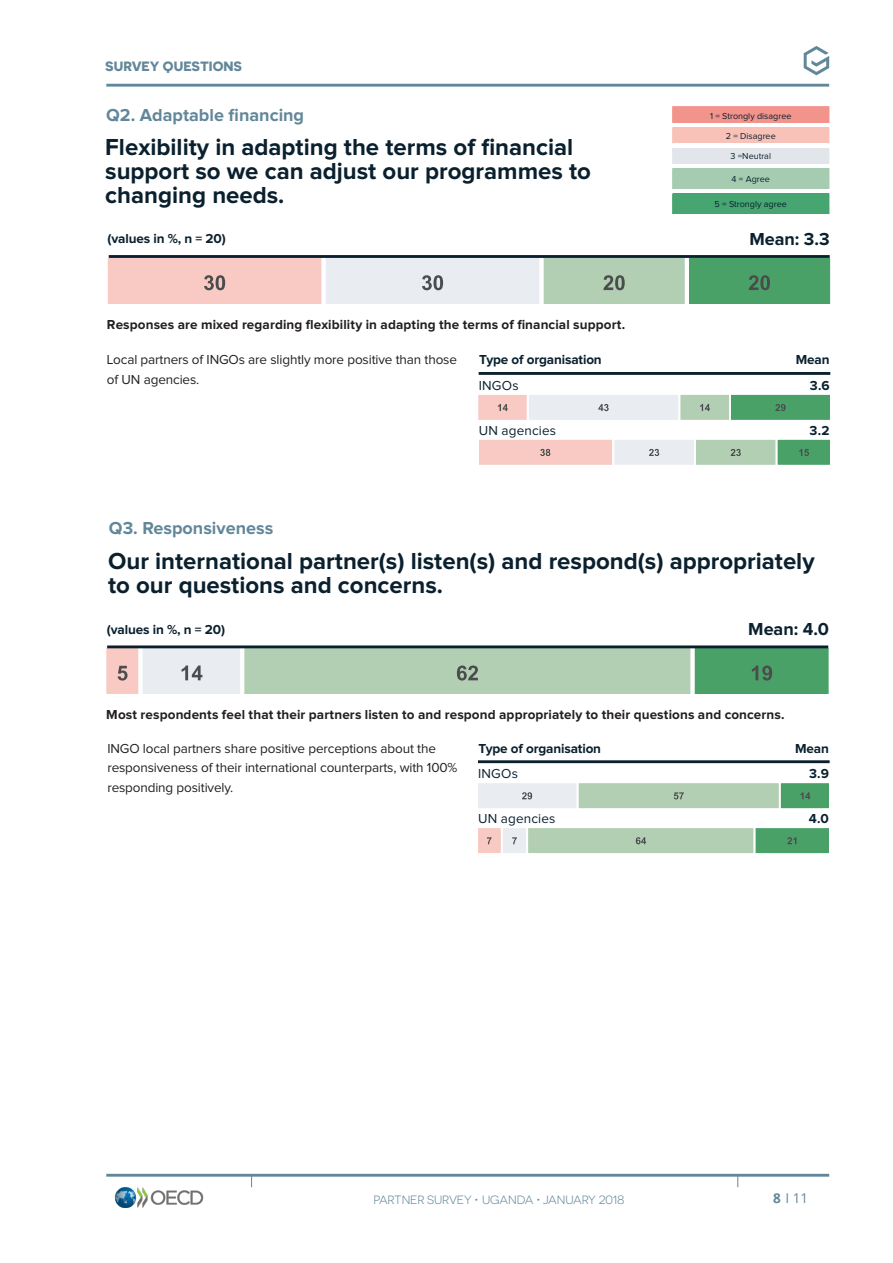
<style>
.page{position:relative;width:893px;height:1263px;background:#fff}
.page>*{position:absolute;margin:0;border:0;box-sizing:border-box;transform-origin:0 0}
.General___Headline_2{font:700 24px/24px "Proxima Nova";color:#0a202e}
.General___Headline_3{font:700 18px "Proxima Nova";color:#62879a}
.t1{font:700 18px "Proxima Nova";color:#0a202e}
.General___Continuous{font:13.5px/19.5px "Proxima Nova";letter-spacing:-.01em;color:#231f20}
.General___Continuous-2{font:700 13.5px "Proxima Nova";letter-spacing:.01em;color:#231f20}
.General___Continuous-3{font:700 13.5px "Proxima Nova";letter-spacing:-.01em;color:#0a202e}
.Absatzformat_2{font:13.5px "Proxima Nova";letter-spacing:.01em;color:#0a202e}
.t2{font:700 13.5px "Novecentosanswide";color:#62879a}
.Absatzformat_2-2{font:700 13.5px "Proxima Nova";color:#0a202e}
.t3{font:13.5px "Open Sans";color:#62879a}
.t4{font:12px "Novecentosanswide";letter-spacing:-.01em;color:#62879a}
.General___Legende{font:9px "Proxima Nova";color:#0a202e}
.s1{font-weight:700}
</style>
<div class="page">
<svg style="left:108px;top:258px;width:723px;height:46px;background:#c1cbba"></svg>
<hr style="left:109px;top:255px;width:721px;height:3px;background:#0a202e">
<div style="left:613px;top:439px;width:82px;height:27px;background:#e9ecf0"></div>
<div style="left:612px;top:438px;width:84px;height:29px;border:2px solid #fff"></div>
<div style="left:528px;top:394px;width:151px;height:27px;background:#e9ecf0"></div>
<div style="left:527px;top:393px;width:153px;height:29px;border:2px solid #fff"></div>
<div style="left:695px;top:439px;width:82px;height:27px;background:#b2cfb3"></div>
<div style="left:694px;top:438px;width:84px;height:29px;border:2px solid #fff"></div>
<div style="left:679px;top:394px;width:51px;height:27px;background:#b2cfb3"></div>
<div style="left:678px;top:393px;width:53px;height:29px;border:2px solid #fff"></div>
<svg style="left:479px;top:438px;width:135px;height:29px;background:#f7d0ca"></svg>
<svg style="left:479px;top:393px;width:50px;height:29px"></svg>
<svg style="left:649px;top:449px;width:10px;height:7px"></svg>
<svg style="left:598px;top:404px;width:11px;height:7px"></svg>
<svg style="left:731px;top:449px;width:10px;height:7px"></svg>
<svg style="left:700px;top:404px;width:10px;height:7px"></svg>
<svg style="left:776px;top:438px;width:54px;height:29px;background:#67ae80"></svg>
<svg style="left:729px;top:393px;width:101px;height:29px;background:#66ae7f"></svg>
<hr style="left:479px;top:372px;width:351px;height:3px;background:#0a202e">
<svg style="left:106px;top:648px;width:723px;height:46px;background:#a7c7ac"></svg>
<hr style="left:107px;top:645px;width:721px;height:3px;background:#0a202e">
<div style="left:502px;top:827px;width:25px;height:27px;background:#e9ecf0"></div>
<div style="left:501px;top:826px;width:27px;height:29px;border:2px solid #fff"></div>
<div style="left:527px;top:827px;width:228px;height:27px;background:#b2cfb3"></div>
<div style="left:526px;top:826px;width:230px;height:29px;border:2px solid #fff"></div>
<div style="left:578px;top:782px;width:202px;height:27px;background:#b2cfb3"></div>
<div style="left:577px;top:781px;width:204px;height:29px;border:2px solid #fff"></div>
<svg style="left:478px;top:826px;width:25px;height:29px"></svg>
<svg style="left:512px;top:837px;width:5px;height:7px"></svg>
<svg style="left:478px;top:781px;width:101px;height:29px"></svg>
<svg style="left:636px;top:837px;width:10px;height:7px"></svg>
<svg style="left:674px;top:792px;width:10px;height:7px"></svg>
<svg style="left:754px;top:826px;width:75px;height:29px;background:#66ae7f"></svg>
<svg style="left:779px;top:781px;width:50px;height:29px"></svg>
<hr style="left:478px;top:760px;width:352px;height:3px;background:#0a202e">
<div style="left:673px;top:107px;width:156px;height:16px;background:#f2948c"></div>
<div style="left:673px;top:127px;width:156px;height:16px;background:#f9c2b9"></div>
<div style="left:673px;top:148px;width:156px;height:16px;background:#e2e6ea"></div>
<div style="left:673px;top:168px;width:156px;height:21px;background:#a5ccb0"></div>
<div style="left:673px;top:194px;width:156px;height:20px;background:#46a571"></div>
<svg style="left:672px;top:108px;width:2px;height:56px"></svg>
<hr style="left:672px;top:106px;width:157px;height:2px;background:#f2948c">
<hr style="left:672px;top:168px;width:2px;height:21px;background:#a5ccb0">
<hr style="left:672px;top:194px;width:2px;height:20px;background:#46a571">
<hr style="left:106px;top:1174px;width:723px;height:3px;background:#62879a">
<svg style="left:804px;top:46px;width:25px;height:29px"></svg>
<img style="left:115px;top:1187px;width:88px;height:20px">
<hr style="left:106px;top:84px;width:723px;height:3px;background:#62879a">
<p class="t2" style="left:105px;top:58px;width:138px">SURVEY QUESTIONS</p>
<p class="General___Headline_3" style="left:106px;top:106px;width:200px">Q2. Adaptable financing</p>
<p class="General___Headline_2" style="left:105px;top:136px;width:487px">Flexibility in adapting the terms of financial support so we can adjust our programmes to changing needs.</p>
<p class="General___Legende" style="left:710px;top:112px;width:83px">1 = Strongly disagree</p>
<p class="General___Legende" style="left:726px;top:132px;width:51px">2 = Disagree</p>
<p class="General___Legende" style="left:730px;top:152px;width:42px">3 =Neutral</p>
<p class="General___Legende" style="left:732px;top:175px;width:40px">4 = Agree</p>
<p class="General___Legende" style="left:715px;top:200px;width:74px">5 = Strongly agree</p>
<p class="General___Continuous-3" style="left:108px;top:233px;width:120px">(values in %, n = 20)</p>
<p class="t1" style="left:749px;top:231px;width:82px">Mean: 3.3</p>
<p class="General___Continuous-2" style="left:107px;top:318px;width:520px">Responses are mixed regarding flexibility in adapting the terms of financial support.</p>
<p class="General___Continuous" style="left:107px;top:351px;width:352px">Local partners of INGOs are slightly more positive than those of UN agencies.</p>
<p class="General___Continuous-3" style="left:479px;top:354px;width:124px">Type of organisation</p>
<p class="General___Continuous-3" style="left:796px;top:354px;width:35px">Mean</p>
<p class="Absatzformat_2" style="left:479px;top:379px;width:41px">INGOs</p>
<p class="Absatzformat_2-2" style="left:810px;top:379px;width:21px">3.6</p>
<p class="Absatzformat_2" style="left:479px;top:424px;width:79px">UN agencies</p>
<p class="Absatzformat_2-2" style="left:810px;top:424px;width:22px">3.2</p>
<p class="General___Headline_3" style="left:109px;top:520px;width:166px">Q3. Responsiveness</p>
<p class="General___Headline_2" style="left:108px;top:550px;width:708px">Our international partner(s) listen(s) and respond(s) appropriately to our questions and concerns.</p>
<p class="General___Continuous-3" style="left:107px;top:623px;width:120px">(values in %, n = 20)</p>
<p class="t1" style="left:748px;top:621px;width:82px">Mean: 4.0</p>
<p class="General___Continuous-2" style="left:106px;top:708px;width:680px">Most respondents feel that their partners listen to and respond appropriately to their questions and concerns.</p>
<p class="General___Continuous" style="left:107px;top:739px;width:352px">INGO local partners share positive perceptions about the responsiveness of their international counterparts, with 100% responding positively.</p>
<p class="General___Continuous-3" style="left:478px;top:742px;width:124px">Type of organisation</p>
<p class="General___Continuous-3" style="left:795px;top:742px;width:35px">Mean</p>
<p class="Absatzformat_2" style="left:478px;top:768px;width:41px">INGOs</p>
<p class="Absatzformat_2-2" style="left:809px;top:768px;width:21px">3.9</p>
<p class="Absatzformat_2" style="left:478px;top:813px;width:79px">UN agencies</p>
<p class="Absatzformat_2-2" style="left:809px;top:813px;width:22px">4.0</p>
<p class="t4" style="left:373px;top:1192px;width:253px">PARTNER SURVEY • UGANDA • JANUARY 2018</p>
<p class="t3" style="left:773px;top:1189px;width:37px"><span class="s1">8</span> I 11</p>
</div>
